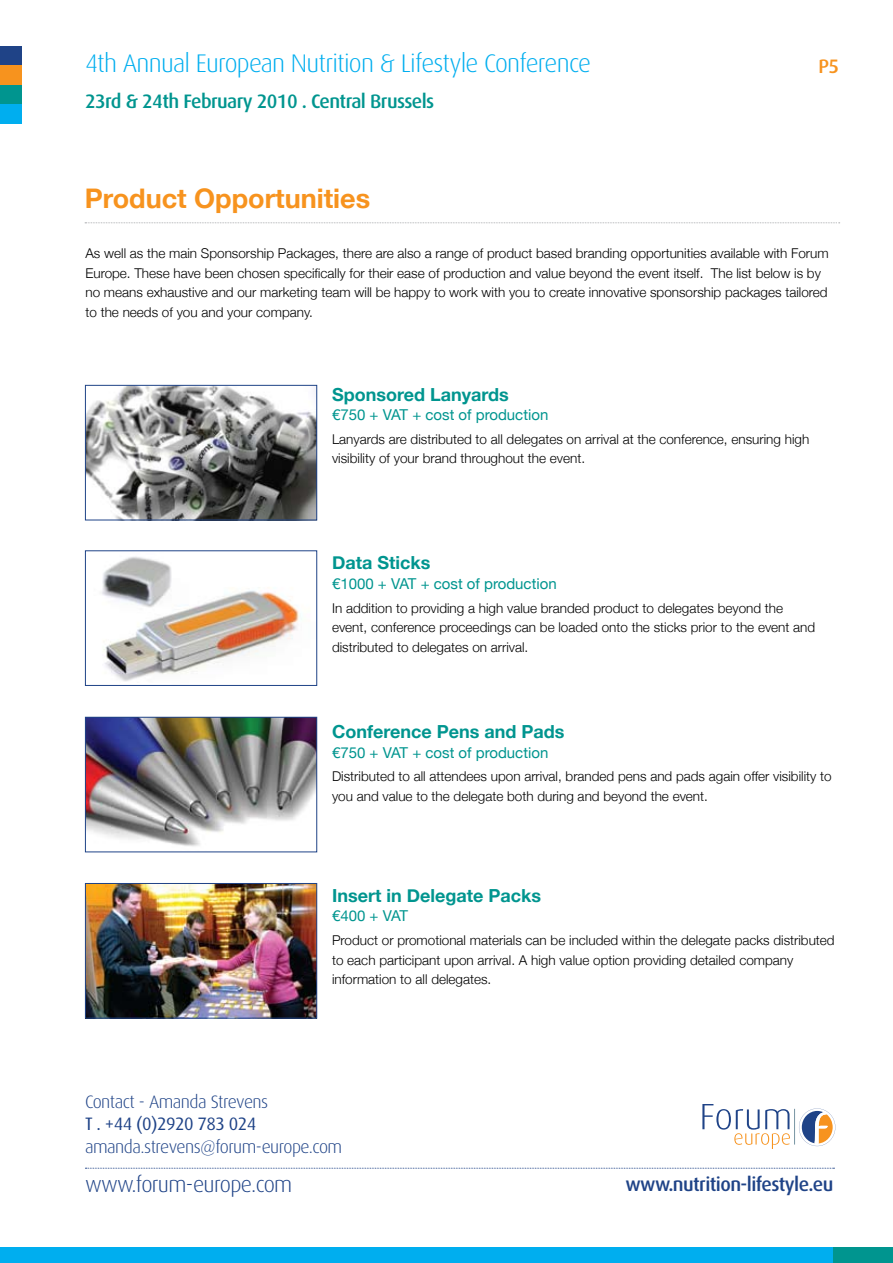
<style>
.page{position:relative;width:893px;height:1263px;background:#fff}
.page>*{position:absolute;margin:0;border:0;box-sizing:border-box;transform-origin:0 0}
.t1{font:700 27px "Helvetica Neue";color:#f7931e}
.t2{font:300 25.5px "Dax";letter-spacing:-.03em;color:#00aeef}
.t3{font:300 22.2px "Dax";letter-spacing:-.03em;color:#1f4387}
.t4{font:500 19.5px "Dax";letter-spacing:-.03em;color:#00958f}
.t5{font:500 19.5px "Dax";letter-spacing:-.03em;color:#1f4387}
.t6{font:500 19.5px "Dax";color:#f7931e}
.t7{font:700 18px "Helvetica Neue";color:#00958f}
.t8{font:300 18px "Dax";letter-spacing:-.03em;color:#1f4387}
.t9{font:18px "Dax";letter-spacing:-.03em;color:#1f4387}
.t10{font:15px "Helvetica Neue";color:#00958f}
.t11{font:300 13.5px/19.5px "Helvetica Neue";color:#000}
</style>
<div class="page">
<svg style="left:85px;top:222px;width:755px;height:1px"></svg>
<img style="left:87px;top:387px;width:228px;height:131px">
<div style="left:85px;top:385px;width:232px;height:135px;border:1px solid #1f4387"></div>
<img style="left:101px;top:556px;width:201px;height:125px">
<div style="left:85px;top:550px;width:232px;height:136px;border:1px solid #1f4387"></div>
<img style="left:87px;top:719px;width:228px;height:128px">
<div style="left:85px;top:717px;width:232px;height:135px;border:1px solid #1f4387"></div>
<img style="left:87px;top:885px;width:228px;height:131px">
<div style="left:85px;top:883px;width:232px;height:135px;border:1px solid #1f4387"></div>
<div style="left:0;top:1247px;width:833px;height:16px;background:#00aeef"></div>
<div style="left:833px;top:1247px;width:60px;height:16px;background:#00958f"></div>
<svg style="left:85px;top:1168px;width:749px;height:1px"></svg>
<svg style="left:702px;top:1104px;width:88px;height:45px"></svg>
<svg style="left:799px;top:1108px;width:36px;height:38px"></svg>
<hr style="left:794px;top:1109px;width:1px;height:35px;background:#7895a3">
<div style="left:0;top:46px;width:21px;height:19px;background:#1f4387"></div>
<div style="left:0;top:65px;width:21px;height:20px;background:#f7931e"></div>
<div style="left:0;top:85px;width:21px;height:19px;background:#00958f"></div>
<div style="left:0;top:104px;width:21px;height:20px;background:#00aeef"></div>
<h2 class="t2" style="left:85px;top:49px;width:508px">4th Annual European Nutrition &amp; Lifestyle Conference</h2>
<h3 class="t4" style="left:85px;top:90px;width:351px">23rd &amp; 24th February 2010 . Central Brussels</h3>
<h3 class="t6" style="left:818px;top:55px;width:22px">P5</h3>
<h1 class="t1" style="left:85px;top:181px;width:287px">Product Opportunities</h1>
<p class="t11" style="left:85px;top:243px;width:745px">As well as the main Sponsorship Packages, there are also a range of product based branding opportunities available with Forum Europe. These have been chosen specifically for their ease of production and value beyond the event itself. The list below is by no means exhaustive and our marketing team will be happy to work with you to create innovative sponsorship packages tailored to the needs of you and your company.</p>
<h3 class="t7" style="left:332px;top:383px;width:178px">Sponsored Lanyards</h3>
<p class="t10" style="left:332px;top:406px;width:218px">€750 + VAT + cost of production</p>
<p class="t11" style="left:332px;top:429px;width:479px">Lanyards are distributed to all delegates on arrival at the conference, ensuring high visibility of your brand throughout the event.</p>
<h3 class="t7" style="left:332px;top:552px;width:100px">Data Sticks</h3>
<p class="t10" style="left:332px;top:574px;width:226px">€1000 + VAT + cost of production</p>
<p class="t11" style="left:332px;top:598px;width:485px">In addition to providing a high value branded product to delegates beyond the event, conference proceedings can be loaded onto the sticks prior to the event and distributed to delegates on arrival.</p>
<h3 class="t7" style="left:332px;top:720px;width:234px">Conference Pens and Pads</h3>
<p class="t10" style="left:332px;top:743px;width:218px">€750 + VAT + cost of production</p>
<p class="t11" style="left:332px;top:766px;width:501px">Distributed to all attendees upon arrival, branded pens and pads again offer visibility to you and value to the delegate both during and beyond the event.</p>
<h3 class="t7" style="left:332px;top:884px;width:210px">Insert in Delegate Packs</h3>
<p class="t10" style="left:332px;top:907px;width:78px">€400 + VAT</p>
<p class="t11" style="left:332px;top:930px;width:504px">Product or promotional materials can be included within the delegate packs distributed to each participant upon arrival. A high value option providing detailed company information to all delegates.</p>
<h3 class="t8" style="left:85px;top:1091px;width:185px">Contact - Amanda Strevens</h3>
<h3 class="t9" style="left:85px;top:1114px;width:173px">T . +44 (0)2920 783 024</h3>
<h3 class="t8" style="left:85px;top:1136px;width:259px">amanda.strevens@forum-europe.com</h3>
<h3 class="t3" style="left:85px;top:1172px;width:209px">www.forum-europe.com</h3>
<h3 class="t5" style="left:625px;top:1173px;width:209px">www.nutrition-lifestyle.eu</h3>
</div>
